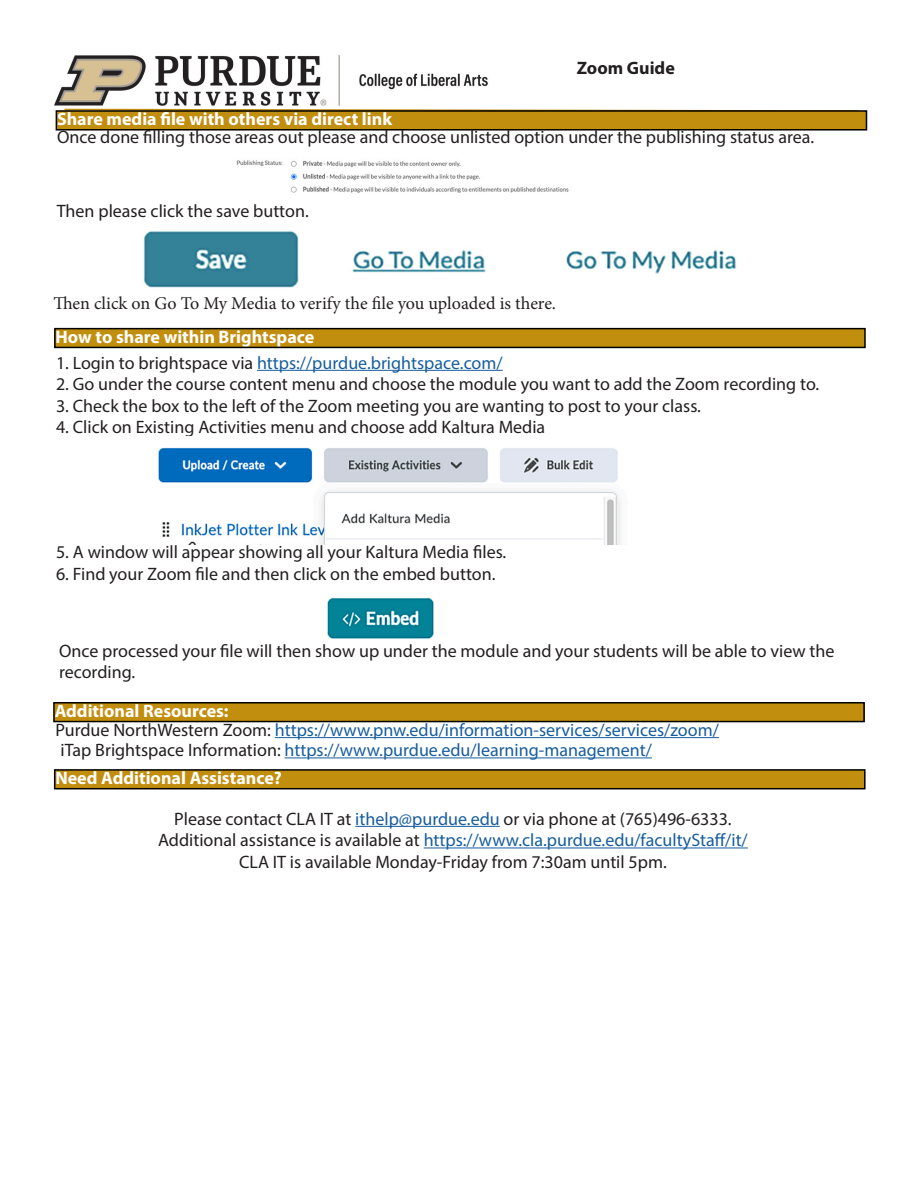
<style>
.page{position:relative;width:918px;height:1188px;background:#fff}
.page>*{position:absolute;margin:0;border:0;box-sizing:border-box;transform-origin:0 0}
.t1{font:18px/21.6px "Myriad Pro";color:#231f20}
.t2{font:18px "Myriad Pro";color:#175d9e}
.t3{font:700 18px "Myriad Pro";color:#fff}
.t4{font:18px "Minion Pro";color:#231f20}
.t5{font:700 18px "Myriad Pro";color:#231f20}
.s1{color:#231f20}
.s2{color:#175d9e}
</style>
<div class="page">
<img style="left:54px;top:55px;width:434px;height:51px">
<svg style="left:64px;top:108px;width:657px;height:2px"></svg>
<div style="left:55px;top:770px;width:810px;height:19px;background:#c28e0e"></div>
<div style="left:54px;top:769px;width:812px;height:20px;border:2px solid #000"></div>
<hr style="left:355px;top:826px;width:145px;height:1px;background:#175d9e">
<hr style="left:424px;top:848px;width:324px;height:1px;background:#175d9e">
<div style="left:55px;top:329px;width:810px;height:18px;background:#c28e0e"></div>
<div style="left:54px;top:328px;width:812px;height:20px;border:2px solid #000"></div>
<hr style="left:257px;top:370px;width:246px;height:1px;background:#175d9e">
<div style="left:54px;top:703px;width:810px;height:19px;background:#c28e0e"></div>
<div style="left:53px;top:702px;width:812px;height:20px;border:2px solid #000"></div>
<hr style="left:275px;top:737px;width:444px;height:1px;background:#175d9e">
<img style="left:158px;top:447px;width:462px;height:98px">
<img style="left:327px;top:597px;width:107px;height:42px">
<hr style="left:285px;top:757px;width:367px;height:1px;background:#175d9e">
<div style="left:56px;top:111px;width:810px;height:19px;background:#c28e0e"></div>
<div style="left:56px;top:110px;width:811px;height:21px;border:2px solid #000"></div>
<img style="left:236px;top:160px;width:333px;height:33px">
<img style="left:143px;top:231px;width:593px;height:57px">
<p class="t5" style="left:577px;top:56px;width:100px">Zoom Guide</p>
<p class="t3" style="left:57px;top:107px;width:337px">Share media file with others via direct link</p>
<p class="t1" style="left:57px;top:125px;width:759px">Once done filling those areas out please and choose unlisted option under the publishing status area.</p>
<p class="t1" style="left:57px;top:199px;width:253px">Then please click the save button.</p>
<p class="t4" style="left:53px;top:291px;width:504px">Then click on Go To My Media to verify the file you uploaded is there.</p>
<p class="t3" style="left:56px;top:325px;width:260px">How to share within Brightspace</p>
<p class="t2" style="left:56px;top:351px;width:448px"><span class="s1">1. Login to brightspace via</span> https://purdue.brightspace.com/</p>
<p class="t1" style="left:56px;top:373px;width:765px">2. Go under the course content menu and choose the module you want to add the Zoom recording to.</p>
<p class="t1" style="left:56px;top:395px;width:646px">3. Check the box to the left of the Zoom meeting you are wanting to post to your class.</p>
<p class="t1" style="left:56px;top:416px;width:491px">4. Click on Existing Activities menu and choose add Kaltura Media</p>
<p class="t1" style="left:56px;top:541px;width:452px">5. A window will appear showing all your Kaltura Media files.</p>
<p class="t1" style="left:56px;top:563px;width:441px">6. Find your Zoom file and then click on the embed button.</p>
<p class="t1" style="left:59px;top:640px;width:777px">Once processed your file will then show up under the module and your students will be able to view the recording.</p>
<p class="t3" style="left:55px;top:699px;width:175px">Additional Resources:</p>
<p class="t2" style="left:56px;top:719px;width:665px"><span class="s1">Purdue NorthWestern Zoom:</span> https://www.pnw.edu/information-services/services/zoom/</p>
<p class="t2" style="left:61px;top:739px;width:593px"><span class="s1">iTap Brightspace Information:</span> https://www.purdue.edu/learning-management/</p>
<p class="t3" style="left:55px;top:766px;width:228px">Need Additional Assistance?</p>
<p class="t1" style="left:174px;top:807px;width:559px">Please contact CLA IT at <span class="s2">ithelp@purdue.edu</span> or via phone at (765)496-6333.</p>
<p class="t2" style="left:158px;top:829px;width:591px"><span class="s1">Additional assistance is available at</span> https://www.cla.purdue.edu/facultyStaff/it/</p>
<p class="t1" style="left:239px;top:851px;width:429px">CLA IT is available Monday-Friday from 7:30am until 5pm.</p>
</div>
